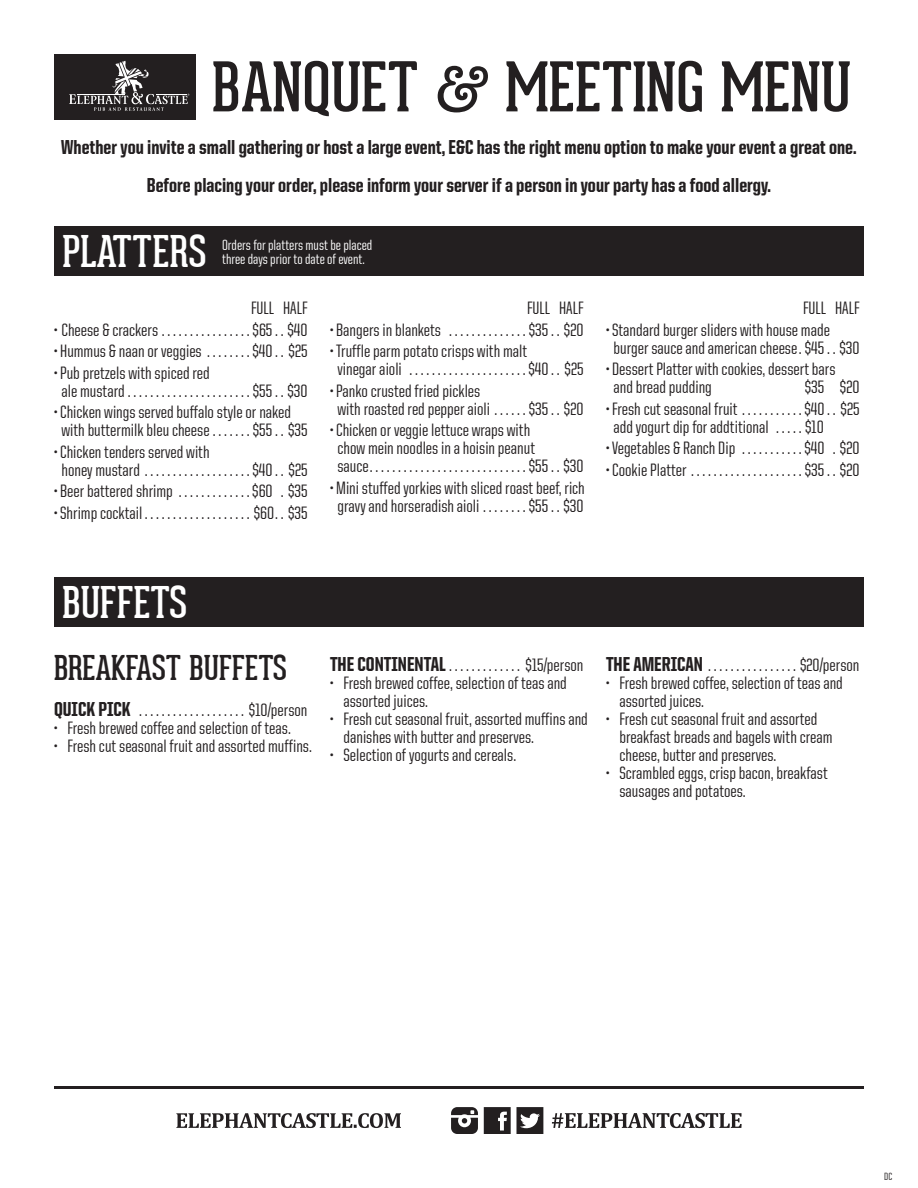
<style>
.page{position:relative;width:918px;height:1188px;background:#fff}
.page>*{position:absolute;margin:0;border:0;box-sizing:border-box;transform-origin:0 0}
.t1{font:66.9px "Geared Slab";color:#231f20}
.t2{font:42.75px "Geared Slab";color:#fff}
.t3{font:33.45px "Geared Slab";letter-spacing:-.005em;color:#231f20}
.t4{font:800 20.25px "United Sans Cond";color:#231f20}
.t5{font:500 18px/18px "United Sans Cond";color:#231f20}
.t6{font:500 14.85px/14.9px "United Sans Cond";color:#fff}
.t7{font:500 10.5px "United Sans Cond";color:#231f20}
.s1{font-family:"Amer Typewriter IT Cby BT";font-weight:500}
.s2{font-weight:800;font-size:20.25px}
</style>
<div class="page">
<div style="left:54px;top:578px;width:810px;height:49px;background:#231f20"></div>
<div style="left:54px;top:226px;width:810px;height:50px;background:#231f20"></div>
<hr style="left:54px;top:1086px;width:810px;height:3px;background:#231f20">
<div style="left:54px;top:54px;width:142px;height:65px;background:#231f20"></div>
<svg style="left:69px;top:61px;width:120px;height:50px"></svg>
<svg style="left:484px;top:1107px;width:59px;height:27px"></svg>
<svg style="left:451px;top:1107px;width:27px;height:27px"></svg>
<svg style="left:552px;top:1113px;width:190px;height:15px"></svg>
<svg style="left:176px;top:1113px;width:225px;height:15px"></svg>
<p class="t1" style="left:212px;top:47px;width:640px">BANQUET <span class="s1">&amp;</span> MEETING MENU</p>
<p class="t4" style="left:61px;top:136px;width:797px">Whether you invite a small gathering or host a large event, E&amp;C has the right menu option to make your event a great one.</p>
<p class="t4" style="left:147px;top:175px;width:626px">Before placing your order, please inform your server if a person in your party has a food allergy.</p>
<p class="t2" style="left:63px;top:226px;width:145px">PLATTERS</p>
<p class="t6" style="left:222px;top:237px;width:152px">Orders for platters must be placed three days prior to date of event.</p>
<p class="t5" style="left:251px;top:299px;width:58px">FULL HALF</p>
<p class="t5" style="left:54px;top:321px;width:255px">• Cheese &amp; crackers . . . . . . . . . . . . . . . . $65 . . $40</p>
<p class="t5" style="left:54px;top:342px;width:255px">• Hummus &amp; naan or veggies . . . . . . . .$40 . . $25</p>
<p class="t5" style="left:62px;top:364px;width:248px;text-indent:-8px">• Pub pretzels with spiced red<br>ale mustard . . . . . . . . . . . . . . . . . . . . . . $55 . . $30</p>
<p class="t5" style="left:62px;top:403px;width:248px;text-indent:-8px">• Chicken wings served buffalo style or naked with buttermilk bleu cheese . . . . . . . $55 . . $35</p>
<p class="t5" style="left:62px;top:443px;width:248px;text-indent:-8px">• Chicken tenders served with<br>honey mustard . . . . . . . . . . . . . . . . . . .$40 . . $25</p>
<p class="t5" style="left:54px;top:482px;width:255px">• Beer battered shrimp . . . . . . . . . . . . .$60 . $35</p>
<p class="t5" style="left:54px;top:504px;width:255px">• Shrimp cocktail . . . . . . . . . . . . . . . . . . $60 . . $35</p>
<p class="t5" style="left:527px;top:299px;width:58px">FULL HALF</p>
<p class="t5" style="left:330px;top:321px;width:255px">• Bangers in blankets . . . . . . . . . . . . . . $35 . $20</p>
<p class="t5" style="left:338px;top:342px;width:248px;text-indent:-8px">• Truffle parm potato crisps with malt<br>vinegar aioli . . . . . . . . . . . . . . . . . . . . .$40 . . $25</p>
<p class="t5" style="left:338px;top:382px;width:248px;text-indent:-8px">• Panko crusted fried pickles<br>with roasted red pepper aioli . . . . . . $35 . . $20</p>
<p class="t5" style="left:338px;top:421px;width:248px;text-indent:-8px">• Chicken or veggie lettuce wraps with<br>chow mein noodles in a hoisin peanut<br>sauce . . . . . . . . . . . . . . . . . . . . . . . . . . . . $55 . . $30</p>
<p class="t5" style="left:330px;top:479px;width:256px;text-align:center">• Mini stuffed yorkies with sliced roast beef, rich gravy and horseradish aioli . . . . . . . . $55 . . $30</p>
<p class="t5" style="left:803px;top:299px;width:58px">FULL HALF</p>
<p class="t5" style="left:614px;top:321px;width:248px;text-indent:-8px">• Standard burger sliders with house made burger sauce and american cheese . $45 . . $30</p>
<p class="t5" style="left:614px;top:360px;width:224px;text-indent:-8px">• Dessert Platter with cookies, dessert bars and bread pudding</p>
<p class="t5" style="left:805px;top:378px;width:56px">$35 $20</p>
<p class="t5" style="left:614px;top:400px;width:248px;text-indent:-8px">• Fresh cut seasonal fruit . . . . . . . . . . .$40 . . $25 add yogurt dip for addtitional . . . . . $10</p>
<p class="t5" style="left:606px;top:439px;width:255px">• Vegetables &amp; Ranch Dip . . . . . . . . . . .$40 . $20</p>
<p class="t5" style="left:606px;top:461px;width:255px">• Cookie Platter . . . . . . . . . . . . . . . . . . . . $35 . . $20</p>
<p class="t2" style="left:63px;top:577px;width:126px">BUFFETS</p>
<p class="t3" style="left:54px;top:648px;width:235px">BREAKFAST BUFFETS</p>
<p class="t5" style="left:54px;top:701px;width:255px"><span class="s2">QUICK PICK</span> . . . . . . . . . . . . . . . . . . . $10/person</p>
<p class="t5" style="left:54px;top:719px;width:237px">• Fresh brewed coffee and selection of teas.</p>
<p class="t5" style="left:54px;top:737px;width:258px">• Fresh cut seasonal fruit and assorted muffins.</p>
<p class="t5" style="left:330px;top:656px;width:255px"><span class="s2">THE CONTINENTAL</span> . . . . . . . . . . . . . $15/person</p>
<p class="t5" style="left:344px;top:674px;width:225px;text-indent:-14px">• Fresh brewed coffee, selection of teas and assorted juices.</p>
<p class="t5" style="left:344px;top:710px;width:246px;text-indent:-14px">• Fresh cut seasonal fruit, assorted muffins and danishes with butter and preserves.</p>
<p class="t5" style="left:330px;top:746px;width:186px">• Selection of yogurts and cereals.</p>
<p class="t5" style="left:606px;top:656px;width:255px"><span class="s2">THE AMERICAN</span> . . . . . . . . . . . . . . . . $20/person</p>
<p class="t5" style="left:620px;top:674px;width:225px;text-indent:-14px">• Fresh brewed coffee, selection of teas and assorted juices.</p>
<p class="t5" style="left:620px;top:710px;width:215px;text-indent:-14px">• Fresh cut seasonal fruit and assorted breakfast breads and bagels with cream cheese, butter and preserves.</p>
<p class="t5" style="left:620px;top:764px;width:210px;text-indent:-14px">• Scrambled eggs, crisp bacon, breakfast sausages and potatoes.</p>
<p class="t7" style="left:884px;top:1171px;width:9px">DC</p>
</div>
